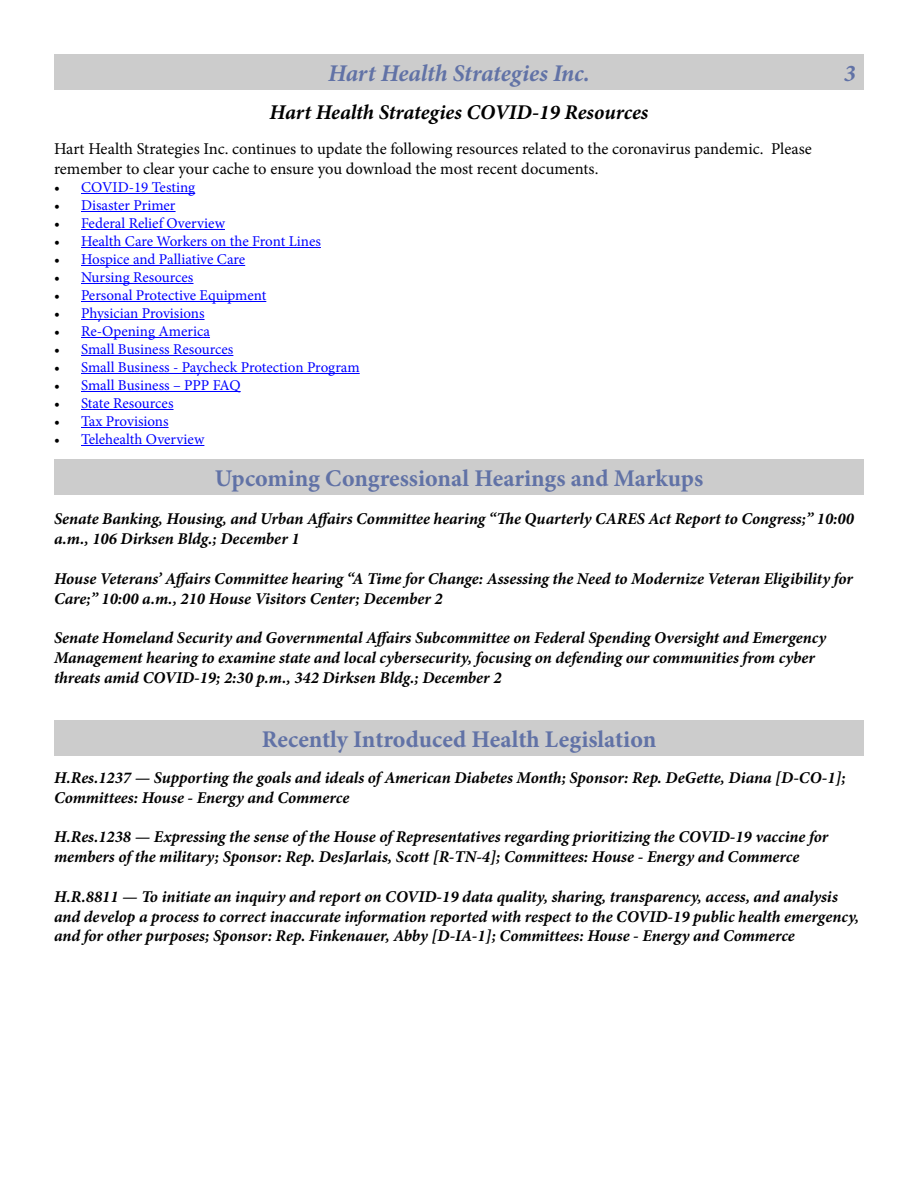
<style>
.page{position:relative;width:918px;height:1188px;background:#fff}
.page>*{position:absolute;margin:0;border:0;box-sizing:border-box;transform-origin:0 0}
.t1{font:700 24px "Minion Pro";color:#6172a6}
.t2{font:italic 700 24px "Minion Pro";letter-spacing:-.005em;color:#6172a6}
.t3{font:italic 700 21px "Minion Pro";letter-spacing:-.005em;color:#000}
.t4{font:italic 700 16.5px/19.8px "Minion Pro";letter-spacing:-.005em;color:#000}
.t5{font:16.5px/19.8px "Minion Pro";color:#000}
.t6{font:15px "Minion Pro";color:#00f}
.s1{color:#000}
</style>
<div class="page">
<div style="left:54px;top:54px;width:810px;height:36px;background:#ccc"></div>
<hr style="left:81px;top:193px;width:114px;height:1px;background:#00f">
<hr style="left:81px;top:211px;width:95px;height:1px;background:#00f">
<hr style="left:81px;top:229px;width:144px;height:1px;background:#00f">
<hr style="left:81px;top:247px;width:240px;height:1px;background:#00f">
<hr style="left:81px;top:265px;width:164px;height:1px;background:#00f">
<hr style="left:81px;top:283px;width:112px;height:1px;background:#00f">
<hr style="left:81px;top:301px;width:185px;height:1px;background:#00f">
<hr style="left:81px;top:319px;width:124px;height:1px;background:#00f">
<hr style="left:81px;top:337px;width:129px;height:1px;background:#00f">
<hr style="left:81px;top:355px;width:152px;height:1px;background:#00f">
<hr style="left:81px;top:373px;width:279px;height:1px;background:#00f">
<hr style="left:81px;top:391px;width:160px;height:1px;background:#00f">
<hr style="left:81px;top:409px;width:93px;height:1px;background:#00f">
<hr style="left:81px;top:427px;width:88px;height:1px;background:#00f">
<hr style="left:81px;top:445px;width:123px;height:1px;background:#00f">
<div style="left:54px;top:459px;width:810px;height:36px;background:#ccc"></div>
<div style="left:54px;top:720px;width:810px;height:36px;background:#ccc"></div>
<h1 class="t2" style="left:328px;top:59px;width:263px">Hart Health Strategies Inc.</h1>
<h1 class="t2" style="left:844px;top:59px;width:13px">3</h1>
<p class="t3" style="left:270px;top:100px;width:380px">Hart Health Strategies COVID-19 Resources</p>
<p class="t5" style="left:54px;top:139px;width:759px">Hart Health Strategies Inc. continues to update the following resources related to the coronavirus pandemic. Please remember to clear your cache to ensure you download the most recent documents.</p>
<p class="t6" style="left:54px;top:177px;width:143px"><span class="s1">•</span> COVID-19 Testing</p>
<p class="t6" style="left:54px;top:195px;width:123px"><span class="s1">•</span> Disaster Primer</p>
<p class="t6" style="left:54px;top:213px;width:172px"><span class="s1">•</span> Federal Relief Overview</p>
<p class="t6" style="left:54px;top:231px;width:268px"><span class="s1">•</span> Health Care Workers on the Front Lines</p>
<p class="t6" style="left:54px;top:249px;width:193px"><span class="s1">•</span> Hospice and Palliative Care</p>
<p class="t6" style="left:54px;top:267px;width:141px"><span class="s1">•</span> Nursing Resources</p>
<p class="t6" style="left:54px;top:285px;width:214px"><span class="s1">•</span> Personal Protective Equipment</p>
<p class="t6" style="left:54px;top:303px;width:152px"><span class="s1">•</span> Physician Provisions</p>
<p class="t6" style="left:54px;top:321px;width:158px"><span class="s1">•</span> Re-Opening America</p>
<p class="t6" style="left:54px;top:339px;width:181px"><span class="s1">•</span> Small Business Resources</p>
<p class="t6" style="left:54px;top:357px;width:307px"><span class="s1">•</span> Small Business - Paycheck Protection Program</p>
<p class="t6" style="left:54px;top:375px;width:188px"><span class="s1">•</span> Small Business – PPP FAQ</p>
<p class="t6" style="left:54px;top:393px;width:121px"><span class="s1">•</span> State Resources</p>
<p class="t6" style="left:54px;top:411px;width:116px"><span class="s1">•</span> Tax Provisions</p>
<p class="t6" style="left:54px;top:429px;width:152px"><span class="s1">•</span> Telehealth Overview</p>
<h1 class="t1" style="left:215px;top:461px;width:490px">Upcoming Congressional Hearings and Markups</h1>
<p class="t4" style="left:54px;top:510px;width:801px">Senate Banking, Housing, and Urban Affairs Committee hearing “The Quarterly CARES Act Report to Congress;” 10:00 a.m., 106 Dirksen Bldg.; December 1</p>
<p class="t4" style="left:54px;top:569px;width:801px">House Veterans’ Affairs Committee hearing “A Time for Change: Assessing the Need to Modernize Veteran Eligibility for<br>Care;” 10:00 a.m., 210 House Visitors Center; December 2</p>
<p class="t4" style="left:54px;top:629px;width:774px">Senate Homeland Security and Governmental Affairs Subcommittee on Federal Spending Oversight and Emergency<br>Management hearing to examine state and local cybersecurity, focusing on defending our communities from cyber threats amid COVID-19; 2:30 p.m., 342 Dirksen Bldg.; December 2</p>
<h1 class="t1" style="left:262px;top:722px;width:396px">Recently Introduced Health Legislation</h1>
<p class="t4" style="left:54px;top:768px;width:793px">H.Res.1237 — Supporting the goals and ideals of American Diabetes Month; Sponsor: Rep. DeGette, Diana [D-CO-1];<br>Committees: House - Energy and Commerce</p>
<p class="t4" style="left:54px;top:828px;width:776px">H.Res.1238 — Expressing the sense of the House of Representatives regarding prioritizing the COVID-19 vaccine for members of the military; Sponsor: Rep. DesJarlais, Scott [R-TN-4]; Committees: House - Energy and Commerce</p>
<p class="t4" style="left:54px;top:887px;width:807px">H.R.8811 — To initiate an inquiry and report on COVID-19 data quality, sharing, transparency, access, and analysis and develop a process to correct inaccurate information reported with respect to the COVID-19 public health emergency, and for other purposes; Sponsor: Rep. Finkenauer, Abby [D-IA-1]; Committees: House - Energy and Commerce</p>
</div>
